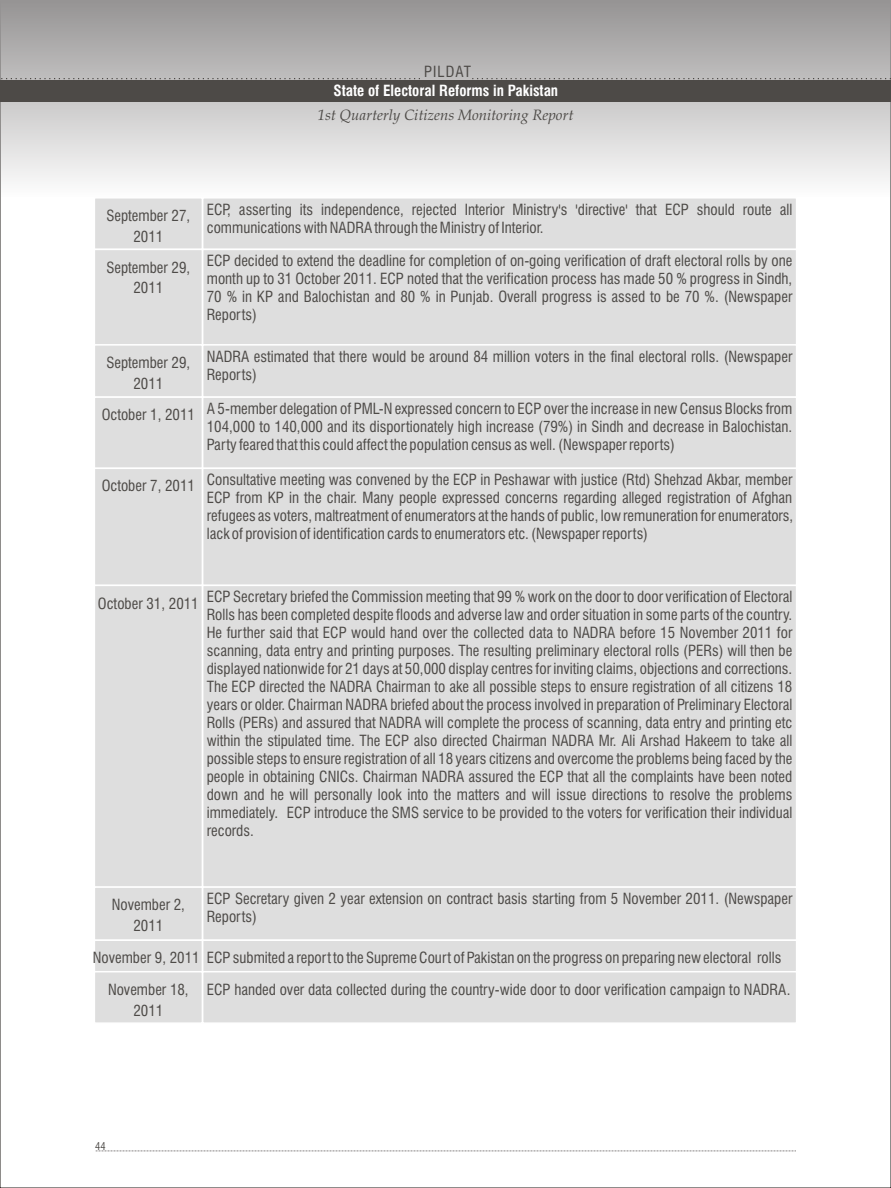
<style>
.page{position:relative;width:891px;height:1188px;background:#fff}
.page>*{position:absolute;margin:0;border:0;box-sizing:border-box;transform-origin:0 0}
.t1{font:15px/18px "Swis 721 Cn BT";color:#4d4a47;text-align:center}
.t2{font:italic 15px "Book Antiqua";color:#4d4a47}
.t3{font:700 15px "Swis 721 Cn BT";color:#fff}
.t4{font:10.5px "Swis 721 Cn BT";color:#4d4a47}
</style>
<div class="page">
<div style="left:202px;top:197px;width:595px;height:53px;background:#dedede;border:2px solid #fff"></div>
<div style="left:202px;top:249px;width:595px;height:97px;background:#dedede;border:2px solid #fff"></div>
<div style="left:202px;top:344px;width:595px;height:54px;background:#dedede;border:2px solid #fff"></div>
<div style="left:202px;top:396px;width:595px;height:73px;background:#dedede;border:2px solid #fff"></div>
<div style="left:202px;top:468px;width:595px;height:118px;background:#dedede;border:2px solid #fff"></div>
<div style="left:202px;top:585px;width:595px;height:303px;background:#dedede;border:2px solid #fff"></div>
<div style="left:202px;top:886px;width:595px;height:55px;background:#dedede;border:2px solid #fff"></div>
<div style="left:202px;top:940px;width:595px;height:32px;background:#dedede;border:2px solid #fff"></div>
<div style="left:202px;top:971px;width:595px;height:53px;background:#dedede;border:2px solid #fff"></div>
<div style="left:94px;top:197px;width:109px;height:53px;background:#dedede;border:2px solid #fff"></div>
<div style="left:94px;top:249px;width:109px;height:97px;background:#dedede;border:2px solid #fff"></div>
<div style="left:94px;top:344px;width:109px;height:54px;background:#dedede;border:2px solid #fff"></div>
<div style="left:94px;top:396px;width:109px;height:73px;background:#dedede;border:2px solid #fff"></div>
<div style="left:94px;top:468px;width:109px;height:118px;background:#dedede;border:2px solid #fff"></div>
<div style="left:94px;top:585px;width:109px;height:303px;background:#dedede;border:2px solid #fff"></div>
<div style="left:94px;top:886px;width:109px;height:55px;background:#dedede;border:2px solid #fff"></div>
<div style="left:94px;top:940px;width:109px;height:32px;background:#dedede;border:2px solid #fff"></div>
<div style="left:94px;top:971px;width:109px;height:53px;background:#dedede;border:2px solid #fff"></div>
<svg style="left:95px;top:1151px;width:701px;height:1px"></svg>
<svg style="left:0;top:0;width:891px;height:197px"></svg>
<div style="left:0;top:80px;width:891px;height:22px;background:#4d4a47"></div>
<svg style="left:469px;top:78px;width:422px;height:1px"></svg>
<svg style="left:0;top:78px;width:420px;height:1px"></svg>
<p class="t1" style="left:424px;top:64px;width:48px">PILDAT</p>
<p class="t3" style="left:334px;top:85px;width:226px">State of Electoral Reforms in Pakistan</p>
<p class="t2" style="left:318px;top:110px;width:257px">1st Quarterly Citizens Monitoring Report</p>
<p class="t1" style="left:106px;top:207px;width:85px;line-height:20.7px">September 27,<br>2011</p>
<p class="t1" style="left:106px;top:258px;width:85px;line-height:20.7px">September 29,<br>2011</p>
<p class="t1" style="left:106px;top:354px;width:85px;line-height:20.7px">September 29,<br>2011</p>
<p class="t1" style="left:102px;top:407px;width:95px">October 1, 2011</p>
<p class="t1" style="left:102px;top:479px;width:95px">October 7, 2011</p>
<p class="t1" style="left:207px;top:202px;width:587px;text-align:left">ECP, asserting its independence, rejected Interior Ministry's 'directive' that ECP should route all communications with NADRA through the Ministry of Interior.</p>
<p class="t1" style="left:207px;top:253px;width:587px;text-align:justify">ECP decided to extend the deadline for completion of on-going verification of draft electoral rolls by one month up to 31 October 2011. ECP noted that the verification process has made 50 % progress in Sindh, 70 % in KP and Balochistan and 80 % in Punjab. Overall progress is assed to be 70 %. (Newspaper Reports)</p>
<p class="t1" style="left:207px;top:349px;width:587px;text-align:left">NADRA estimated that there would be around 84 million voters in the final electoral rolls. (Newspaper<br>Reports)</p>
<p class="t1" style="left:207px;top:401px;width:587px;text-align:justify">A 5-member delegation of PML-N expressed concern to ECP over the increase in new Census Blocks from 104,000 to 140,000 and its disportionately high increase (79%) in Sindh and decrease in Balochistan.<br>Party feared that this could affect the population census as well. (Newspaper reports)</p>
<p class="t1" style="left:207px;top:472px;width:588px;text-align:justify">Consultative meeting was convened by the ECP in Peshawar with justice (Rtd) Shehzad Akbar, member ECP from KP in the chair. Many people expressed concerns regarding alleged registration of Afghan refugees as voters, maltreatment of enumerators at the hands of public, low remuneration for enumerators, lack of provision of identification cards to enumerators etc. (Newspaper reports)</p>
<p class="t1" style="left:98px;top:596px;width:102px">October 31, 2011</p>
<p class="t1" style="left:207px;top:589px;width:587px;text-align:justify">ECP Secretary briefed the Commission meeting that 99 % work on the door to door verification of Electoral Rolls has been completed despite floods and adverse law and order situation in some parts of the country.<br>He further said that ECP would hand over the collected data to NADRA before 15 November 2011 for scanning, data entry and printing purposes. The resulting preliminary electoral rolls (PERs) will then be displayed nationwide for 21 days at 50,000 display centres for inviting claims, objections and corrections.<br>The ECP directed the NADRA Chairman to ake all possible steps to ensure registration of all citizens 18 years or older. Chairman NADRA briefed about the process involved in preparation of Preliminary Electoral Rolls (PERs) and assured that NADRA will complete the process of scanning, data entry and printing etc within the stipulated time. The ECP also directed Chairman NADRA Mr. Ali Arshad Hakeem to take all possible steps to ensure registration of all 18 years citizens and overcome the problems being faced by the people in obtaining CNICs. Chairman NADRA assured the ECP that all the complaints have been noted down and he will personally look into the matters and will issue directions to resolve the problems immediately. ECP introduce the SMS service to be provided to the voters for verification their individual records.</p>
<p class="t1" style="left:112px;top:896px;width:75px;line-height:20.7px">November 2,<br>2011</p>
<p class="t1" style="left:93px;top:944px;width:108px;line-height:31.5px">November 9, 2011<br>November 18,</p>
<p class="t1" style="left:133px;top:1003px;width:31px">2011</p>
<p class="t1" style="left:207px;top:891px;width:587px;text-align:left">ECP Secretary given 2 year extension on contract basis starting from 5 November 2011. (Newspaper<br>Reports)</p>
<p class="t1" style="left:207px;top:944px;width:585px;line-height:31.5px;text-align:left">ECP submited a report to the Supreme Court of Pakistan on the progress on preparing new electoral rolls<br>ECP handed over data collected during the country-wide door to door verification campaign to NADRA.</p>
<p class="t4" style="left:95px;top:1142px;width:12px">44</p>
</div>
